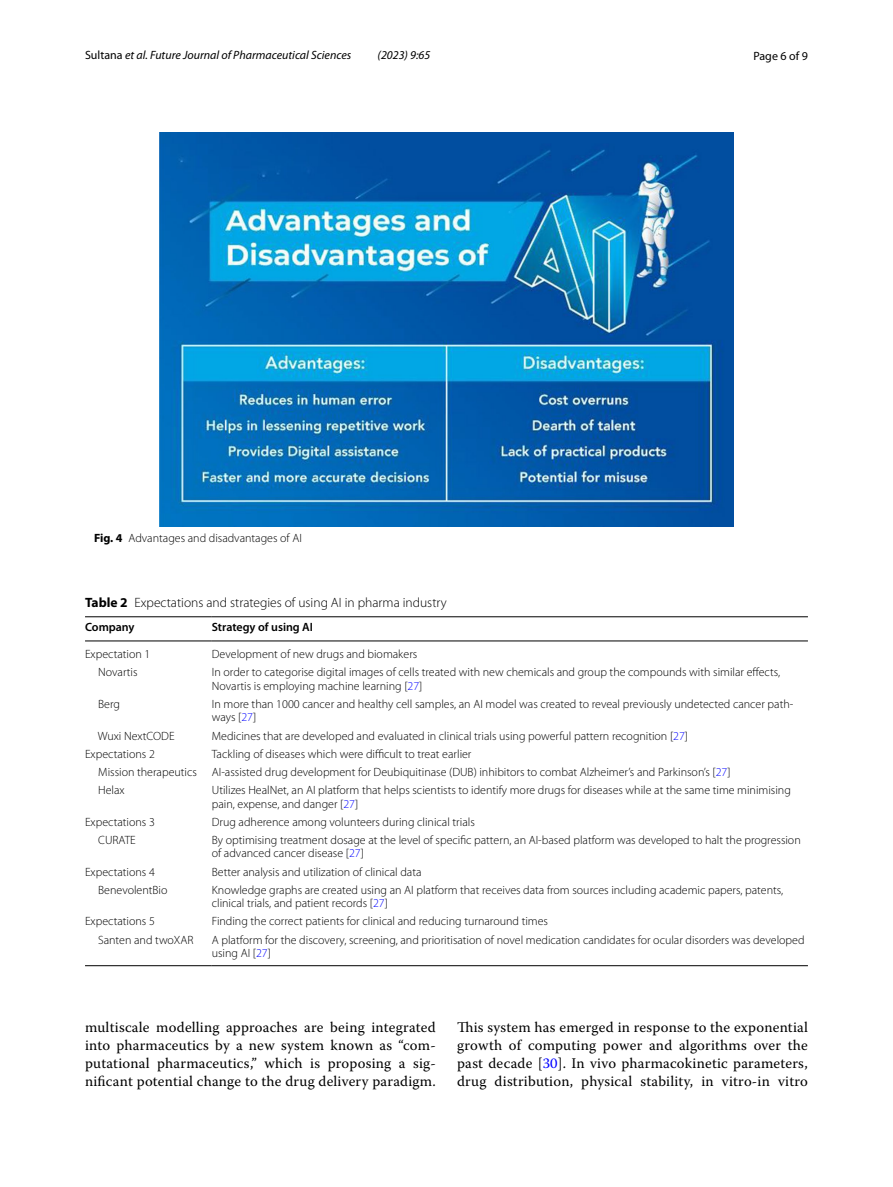
<style>
.page{position:relative;width:893px;height:1187px;background:#fff}
.page>*{position:absolute;margin:0;border:0;box-sizing:border-box;transform-origin:0 0}
.t1{font:14.7px/18px "Warnock Pro";letter-spacing:.015em;color:#000;text-align:justify}
.t2{font:300 13.5px "Myriad Pro";color:#000}
.t3{font:300 12px/13.5px "Myriad Pro";color:#000}
.t4{font:italic 12px "Myriad Pro";color:#000}
.t5{font:600 12px "Myriad Pro";color:#000}
.t6{font:12px "Myriad Pro";color:#000}
.s1{font-style:normal}
.s2{font-weight:700}
.s3{color:#00f}
</style>
<div class="page">
<img style="left:159px;top:133px;width:574px;height:393px">
<hr style="left:85px;top:616px;width:127px;height:1px;background:#000">
<hr style="left:85px;top:640px;width:127px;height:1px;background:#000">
<hr style="left:212px;top:616px;width:596px;height:1px;background:#000">
<hr style="left:212px;top:640px;width:596px;height:1px;background:#000">
<hr style="left:85px;top:965px;width:127px;height:1px;background:#000">
<hr style="left:212px;top:965px;width:596px;height:1px;background:#000">
<p class="t4" style="left:85px;top:48px;width:268px"><span class="s1">Sultana</span> et al. Future Journal of Pharmaceutical Sciences</p>
<p class="t4" style="left:378px;top:48px;width:54px">(2023) 9:65</p>
<p class="t6" style="left:753px;top:48px;width:56px">Page 6 of 9</p>
<p class="t3" style="left:94px;top:531px;width:209px"><span class="s2">Fig. 4</span> Advantages and disadvantages of AI</p>
<p class="t2" style="left:85px;top:595px;width:363px"><span class="s2">Table 2</span> Expectations and strategies of using AI in pharma industry</p>
<p class="t5" style="left:85px;top:619px;width:51px">Company</p>
<p class="t5" style="left:212px;top:619px;width:103px">Strategy of using AI</p>
<p class="t3" style="left:85px;top:647px;width:67px">Expectation 1</p>
<p class="t3" style="left:212px;top:647px;width:207px">Development of new drugs and biomakers</p>
<p class="t3" style="left:98px;top:665px;width:41px">Novartis</p>
<p class="t3" style="left:212px;top:665px;width:570px">In order to categorise digital images of cells treated with new chemicals and group the compounds with similar effects,<br>Novartis is employing machine learning [<span class="s3">27</span>]</p>
<p class="t3" style="left:98px;top:697px;width:23px">Berg</p>
<p class="t3" style="left:212px;top:697px;width:583px">In more than 1000 cancer and healthy cell samples, an AI model was created to reveal previously undetected cancer path&shy;ways [<span class="s3">27</span>]</p>
<p class="t3" style="left:98px;top:729px;width:78px">Wuxi NextCODE</p>
<p class="t3" style="left:212px;top:729px;width:478px">Medicines that are developed and evaluated in clinical trials using powerful pattern recognition [<span class="s3">27</span>]</p>
<p class="t3" style="left:85px;top:747px;width:71px">Expectations 2</p>
<p class="t3" style="left:98px;top:744px;width:634px;line-height:18.1px;text-indent:114px">Tackling of diseases which were difficult to treat earlier<br>Mission therapeutics AI-assisted drug development for Deubiquitinase (DUB) inhibitors to combat Alzheimer’s and Parkinson’s [<span class="s3">27</span>]<br>Helax</p>
<p class="t3" style="left:212px;top:783px;width:581px">Utilizes HealNet, an AI platform that helps scientists to identify more drugs for diseases while at the same time minimising pain, expense, and danger [<span class="s3">27</span>]</p>
<p class="t3" style="left:85px;top:815px;width:71px">Expectations 3</p>
<p class="t3" style="left:212px;top:815px;width:264px">Drug adherence among volunteers during clinical trials</p>
<p class="t3" style="left:98px;top:833px;width:39px">CURATE</p>
<p class="t3" style="left:212px;top:833px;width:590px">By optimising treatment dosage at the level of specific pattern, an AI-based platform was developed to halt the progression of advanced cancer disease [<span class="s3">27</span>]</p>
<p class="t3" style="left:85px;top:864px;width:71px">Expectations 4</p>
<p class="t3" style="left:212px;top:864px;width:211px">Better analysis and utilization of clinical data</p>
<p class="t3" style="left:98px;top:883px;width:71px">BenevolentBio</p>
<p class="t3" style="left:212px;top:883px;width:573px">Knowledge graphs are created using an AI platform that receives data from sources including academic papers, patents, clinical trials, and patient records [<span class="s3">27</span>]</p>
<p class="t3" style="left:85px;top:914px;width:71px">Expectations 5</p>
<p class="t3" style="left:212px;top:914px;width:338px">Finding the correct patients for clinical and reducing turnaround times</p>
<p class="t3" style="left:98px;top:932px;width:97px">Santen and twoXAR</p>
<p class="t3" style="left:212px;top:932px;width:594px">A platform for the discovery, screening, and prioritisation of novel medication candidates for ocular disorders was developed using AI [<span class="s3">27</span>]</p>
<p class="t1" style="left:85px;top:1018px;width:352px">multiscale modelling approaches are being integrated into pharmaceutics by a new system known as “com&shy;putational pharmaceutics,” which is proposing a sig&shy;nificant potential change to the drug delivery paradigm.</p>
<p class="t1" style="left:457px;top:1018px;width:352px">This system has emerged in response to the exponential growth of computing power and algorithms over the past decade [<span class="s3">30</span>]. In vivo pharmacokinetic parameters, drug distribution, physical stability, in vitro-in vitro</p>
</div>
